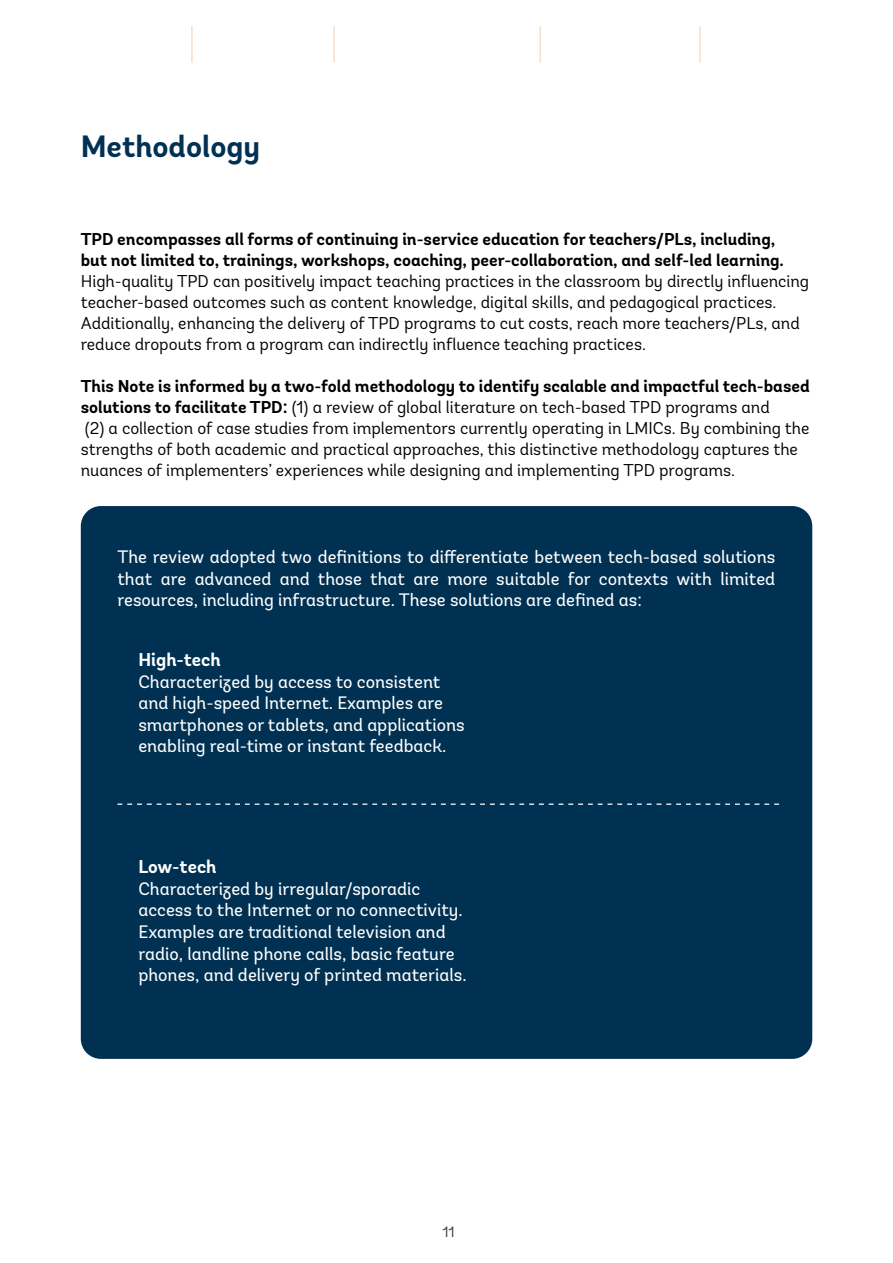
<style>
.page{position:relative;width:893px;height:1263px;background:#fff}
.page>*{position:absolute;margin:0;border:0;box-sizing:border-box;transform-origin:0 0}
.t1{font:700 30.75px "Andes";color:#003152}
.t2{font:700 18.45px "Andes";color:#fff}
.t3{font:18px/21.6px "Andes";color:#fff}
.t4{font:17.1px/21px "Andes";color:#000}
.t5{font:700 17.1px/21px "Andes";color:#000}
.t6{font:15px "Andes";color:#313f57}
.s1{font-weight:700}
</style>
<div class="page">
<hr style="left:191px;top:26px;width:1px;height:37px;background:#e1a15a">
<hr style="left:333px;top:26px;width:2px;height:37px;background:#e1a15a">
<hr style="left:540px;top:26px;width:1px;height:37px;background:#e1a15a">
<hr style="left:699px;top:26px;width:1px;height:37px;background:#e1a15a">
<div style="left:81px;top:506px;width:731px;height:553px;background:#003152;border-radius:20px"></div>
<svg style="left:117px;top:803px;width:662px;height:2px"></svg>
<h1 class="t1" style="left:81px;top:127px;width:181px">Methodology</h1>
<p class="t5" style="left:81px;top:229px;width:705px">TPD encompasses all forms of continuing in-service education for teachers/PLs, including, but not limited to, trainings, workshops, coaching, peer-collaboration, and self-led learning.</p>
<p class="t4" style="left:81px;top:270px;width:730px">High-quality TPD can positively impact teaching practices in the classroom by directly influencing teacher-based outcomes such as content knowledge, digital skills, and pedagogical practices.<br>Additionally, enhancing the delivery of TPD programs to cut costs, reach more teachers/PLs, and reduce dropouts from a program can indirectly influence teaching practices.</p>
<p class="t4" style="left:81px;top:375px;width:730px"><span class="s1">This Note is informed by a two-fold methodology to identify scalable and impactful tech-based solutions to facilitate TPD:</span> (1) a review of global literature on tech-based TPD programs and<br>(2) a collection of case studies from implementors currently operating in LMICs. By combining the strengths of both academic and practical approaches, this distinctive methodology captures the nuances of implementers’ experiences while designing and implementing TPD programs.</p>
<p class="t3" style="left:117px;top:546px;width:659px;text-align:justify">The review adopted two definitions to differentiate between tech-based solutions that are advanced and those that are more suitable for contexts with limited resources, including infrastructure. These solutions are defined as:</p>
<p class="t2" style="left:138px;top:648px;width:84px">High-tech</p>
<p class="t3" style="left:138px;top:671px;width:328px">Characterized by access to consistent and high-speed Internet. Examples are smartphones or tablets, and applications enabling real-time or instant feedback.</p>
<p class="t2" style="left:138px;top:855px;width:80px">Low-tech</p>
<p class="t3" style="left:138px;top:878px;width:330px">Characterized by irregular/sporadic access to the Internet or no connectivity.<br>Examples are traditional television and radio, landline phone calls, basic feature phones, and delivery of printed materials.</p>
<p class="t6" style="left:442px;top:1223px;width:14px">11</p>
</div>
